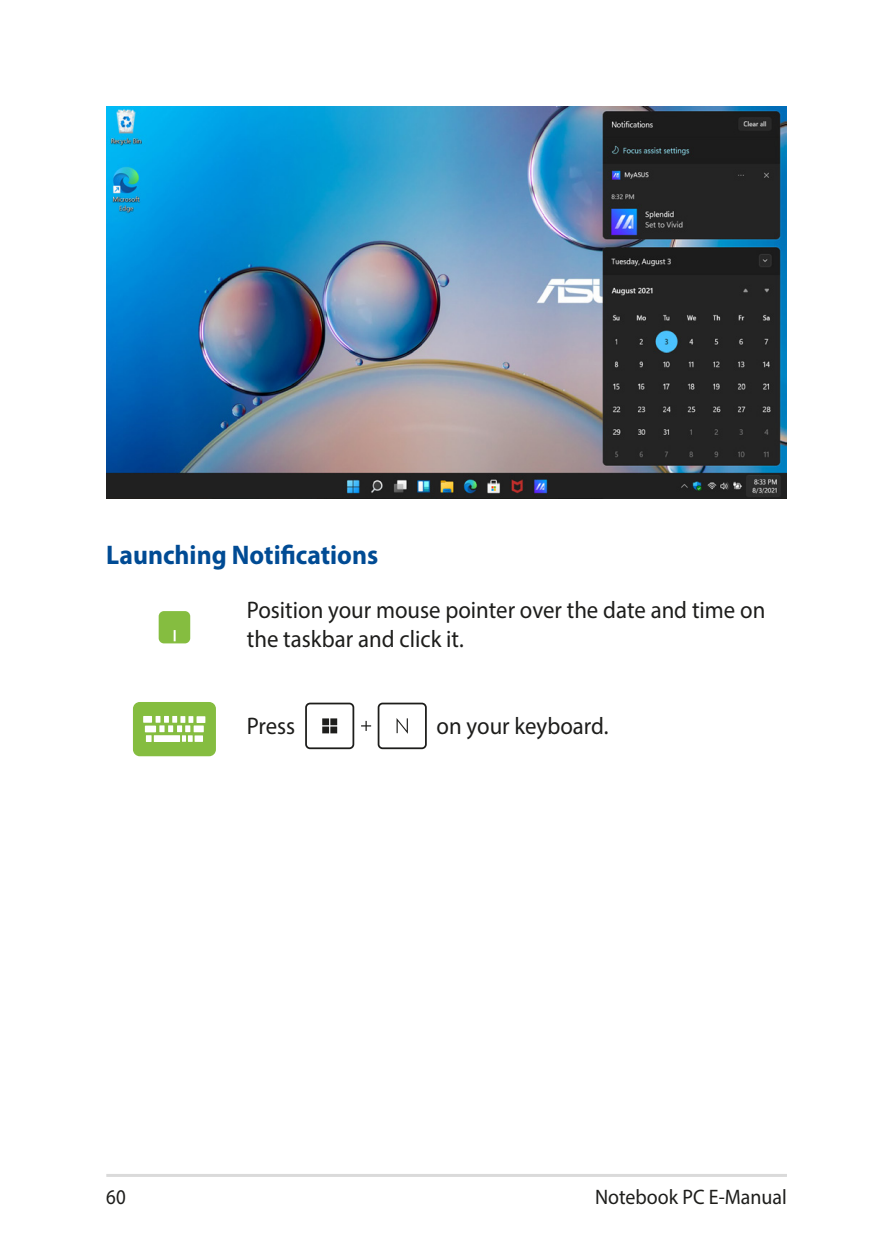
<style>
.page{position:relative;width:893px;height:1259px;background:#fff}
.page>*{position:absolute;margin:0;border:0;box-sizing:border-box;transform-origin:0 0}
.t1{font:700 27px "Myriad Pro";color:#004b94;scale:.95 1}
.t2{font:24px/28.8px "Myriad Pro";color:#1d1d1b;scale:.95 1}
.t3{font:21px "Myriad Pro";color:#1d1d1b;scale:.95 1}
.t4{font:21px "Myriad Pro";color:#1d1d1b;scale:.9 1}
</style>
<div class="page">
<hr style="left:106px;top:1174px;width:681px;height:3px;background:#dadada">
<div style="left:159px;top:611px;width:31px;height:32px;background:#85bd40;border-radius:5px"></div>
<svg style="left:174px;top:630px;width:2px;height:11px"></svg>
<div style="left:134px;top:703px;width:81px;height:52px;background:#85bd40;border-radius:6px"></div>
<div style="left:133px;top:702px;width:83px;height:54px;border:2px solid #85bd40;border-radius:6px"></div>
<div style="left:197px;top:716px;width:8px;height:7px;background:#fff"></div>
<div style="left:145px;top:725px;width:11px;height:7px;background:#fff"></div>
<div style="left:146px;top:735px;width:6px;height:7px;background:#fff"></div>
<div style="left:154px;top:735px;width:26px;height:7px;background:#fff"></div>
<div style="left:194px;top:725px;width:10px;height:7px;background:#fff"></div>
<svg style="left:156px;top:716px;width:37px;height:26px"></svg>
<div style="left:195px;top:735px;width:8px;height:7px;background:#fff"></div>
<div style="left:143px;top:716px;width:9px;height:6px;background:#fff"></div>
<div style="left:378px;top:702px;width:49px;height:47px;border:2px solid #1d1d1b;border-radius:4px"></div>
<svg style="left:361px;top:721px;width:10px;height:10px"></svg>
<div style="left:305px;top:702px;width:49px;height:47px;border:2px solid #1d1d1b;border-radius:4px"></div>
<svg style="left:397px;top:718px;width:11px;height:16px"></svg>
<div style="left:322px;top:726px;width:7px;height:7px;background:#1d1d1b"></div>
<div style="left:330px;top:718px;width:7px;height:7px;background:#1d1d1b"></div>
<div style="left:322px;top:718px;width:7px;height:7px;background:#1d1d1b"></div>
<div style="left:330px;top:726px;width:7px;height:7px;background:#1d1d1b"></div>
<img style="left:106px;top:106px;width:681px;height:393px">
<p class="t1" style="left:106px;top:537px;width:288px">Launching Notifications</p>
<p class="t2" style="left:247px;top:595px;width:547px">Position your mouse pointer over the date and time on the taskbar and click it.</p>
<p class="t2" style="left:247px;top:711px;width:53px">Press</p>
<p class="t2" style="left:437px;top:711px;width:182px">on your keyboard.</p>
<p class="t4" style="left:106px;top:1184px;width:23px">60</p>
<p class="t3" style="left:595px;top:1184px;width:204px">Notebook PC E-Manual</p>
</div>
